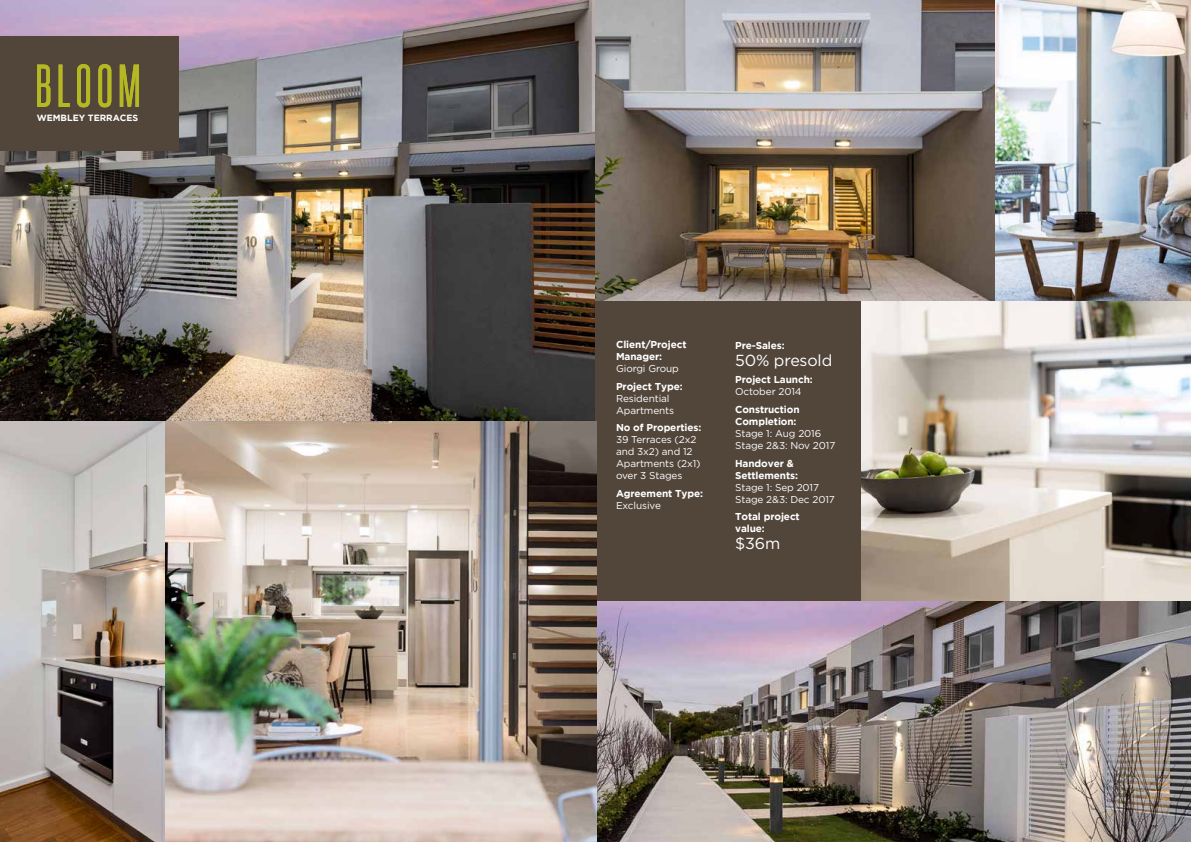
<style>
.page{position:relative;width:1191px;height:842px;background:#fff}
.page>*{position:absolute;margin:0;border:0;box-sizing:border-box;transform-origin:0 0}
.t1{font:16px "Gotham";letter-spacing:-.01em;color:#fff}
.t2{font:10px/12px "Gotham";letter-spacing:-.01em;color:#fff}
.t3{font:700 10px/12px "Gotham";letter-spacing:-.01em;color:#fff}
.t4{font:700 9px "Gotham";color:#fff}
</style>
<div class="page">
<img style="left:0;top:420px;width:165px;height:422px">
<img style="left:0;top:0;width:595px;height:420px">
<img style="left:860px;top:301px;width:331px;height:301px">
<div style="left:595px;top:301px;width:265px;height:301px;background:#52463b"></div>
<div style="left:0;top:36px;width:178px;height:114px;background:#52463b"></div>
<svg style="left:37px;top:64px;width:102px;height:43px"></svg>
<img style="left:596px;top:602px;width:595px;height:240px">
<img style="left:595px;top:0;width:596px;height:301px">
<img style="left:165px;top:421px;width:431px;height:421px">
<p class="t4" style="left:37px;top:113px;width:103px">WEMBLEY TERRACES</p>
<p class="t3" style="left:616px;top:338px;width:72px">Client/Project<br>Manager:</p>
<p class="t2" style="left:616px;top:362px;width:64px">Giorgi Group</p>
<p class="t3" style="left:616px;top:380px;width:68px">Project Type:</p>
<p class="t2" style="left:616px;top:392px;width:60px">Residential<br>Apartments</p>
<p class="t3" style="left:616px;top:422px;width:87px">No of Properties:</p>
<p class="t2" style="left:616px;top:434px;width:86px">39 Terraces (2x2 and 3x2) and 12<br>Apartments (2x1) over 3 Stages</p>
<p class="t3" style="left:616px;top:487px;width:89px">Agreement Type:</p>
<p class="t2" style="left:616px;top:499px;width:46px">Exclusive</p>
<p class="t3" style="left:735px;top:339px;width:51px">Pre-Sales:</p>
<h1 class="t1" style="left:735px;top:350px;width:99px">50% presold</h1>
<p class="t3" style="left:735px;top:374px;width:79px">Project Launch:</p>
<p class="t2" style="left:735px;top:386px;width:68px">October 2014</p>
<p class="t3" style="left:735px;top:403px;width:66px">Construction<br>Completion:</p>
<p class="t2" style="left:735px;top:427px;width:102px">Stage 1: Aug 2016<br>Stage 2&amp;3: Nov 2017</p>
<p class="t3" style="left:735px;top:457px;width:64px">Handover &amp;<br>Settlements:</p>
<p class="t2" style="left:735px;top:481px;width:101px">Stage 1: Sep 2017<br>Stage 2&amp;3: Dec 2017</p>
<p class="t3" style="left:735px;top:511px;width:66px">Total project value:</p>
<h1 class="t1" style="left:735px;top:533px;width:47px">$36m</h1>
</div>
